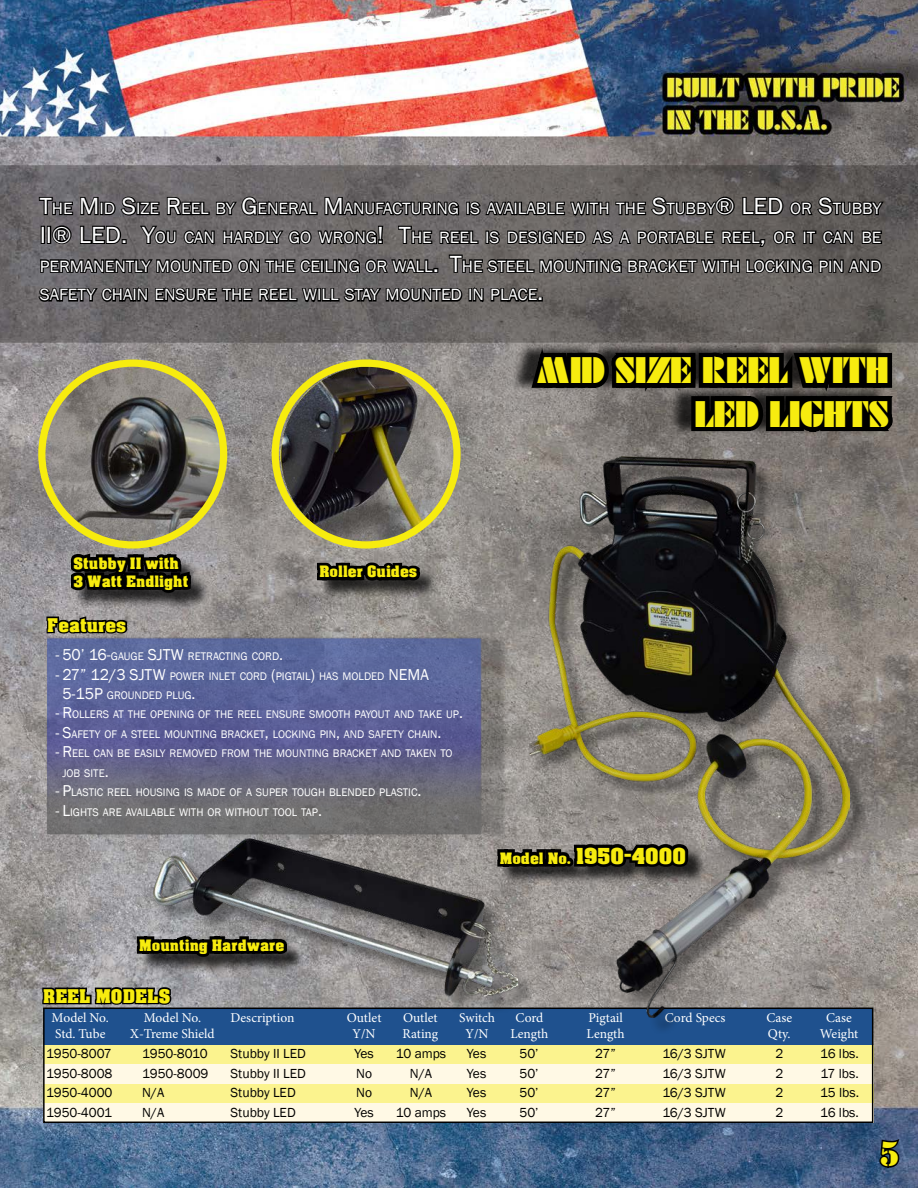
<style>
.page{position:relative;width:918px;height:1188px;background:#fff}
.page>*{position:absolute;margin:0;border:0;box-sizing:border-box;transform-origin:0 0}
.t1{font:36px/43.2px "Dayton";color:#f7ec0f;text-align:right}
.t2{font:36px "Stencil";color:#f7ec0f}
.t3{font:21px "Acme Font";color:#f7ec0f}
.Parts_Lists_Heading{font:18px "Acme Font";color:#f7ec0f}
.Description{font:16.8px/28.8px "Franklin Gothic";color:#fff;text-align:justify;scale:1.04 1}
.t4{font:15px "Acme Font";color:#f7ec0f}
.Stubby_2_Parts_Lists{font:13.5px "Franklin Gothic";color:#000}
.Stubby_2_Parts_Lists-2{font:13.5px "Minion Pro";color:#fff}
.Parts_Lists_Heading-2{font:13.5px "Minion Pro";color:#fff}
.Features{font:11.4px/19.5px "Franklin Gothic";color:#fff}
.s1{font-size:24px}
.s2{font-size:16.2px}
.s3{font-size:15px}
</style>
<div class="page">
<img style="left:0;top:0;width:918px;height:1188px">
<svg style="left:877px;top:1136px;width:25px;height:34px"></svg>
<svg style="left:37px;top:188px;width:849px;height:119px;background:#4d4a49"></svg>
<div style="left:510px;top:339px;width:376px;height:97px;background:#000;opacity:.75"></div>
<svg style="left:526px;top:331px;width:388px;height:123px;background:#454240"></svg>
<div style="left:45px;top:1009px;width:827px;height:36px;background:#1f518e"></div>
<div style="left:43px;top:1045px;width:830px;height:20px;background:#fbf38e"></div>
<div style="left:43px;top:1065px;width:830px;height:19px;background:#fff9e5"></div>
<div style="left:43px;top:1084px;width:830px;height:20px;background:#fbf38e"></div>
<div style="left:43px;top:1104px;width:830px;height:19px;background:#fff9e5"></div>
<div style="left:43px;top:1008px;width:830px;height:115px;border:2px solid #000"></div>
<img style="left:28px;top:636px;width:486px;height:211px">
<div style="left:532px;top:460px;width:335px;height:575px;background:#000;opacity:.4"></div>
<img style="left:529px;top:457px;width:320px;height:560px">
<div style="left:157px;top:841px;width:378px;height:174px;background:#000;opacity:.4"></div>
<img style="left:290px;top:838px;width:227px;height:159px">
<img style="left:42px;top:363px;width:182px;height:182px;border-radius:91px">
<div style="left:38px;top:360px;width:189px;height:189px;border:7px solid #f7ec0f;border-radius:50%"></div>
<div style="left:500px;top:847px;width:207px;height:38px;background:#000;opacity:.75"></div>
<svg style="left:492px;top:839px;width:199px;height:69px;background:#625f5c"></svg>
<div style="left:74px;top:556px;width:135px;height:55px;background:#000;opacity:.75"></div>
<svg style="left:45px;top:459px;width:149px;height:177px;background:#666359"></svg>
<div style="left:319px;top:566px;width:119px;height:33px;background:#000;opacity:.75"></div>
<svg style="left:314px;top:525px;width:110px;height:61px;background:#5e5b51"></svg>
<div style="left:140px;top:938px;width:165px;height:37px;background:#000;opacity:.75"></div>
<svg style="left:41px;top:823px;width:249px;height:196px;background:#76777c"></svg>
<img style="left:275px;top:363px;width:182px;height:182px;border-radius:91px">
<div style="left:272px;top:360px;width:189px;height:189px;border:7px solid #f7ec0f;border-radius:50%"></div>
<p class="Description" style="left:40px;top:194px;width:811px;text-indent:750px">OR <span class="s1">S</span>TUBBY <span class="s1">II® LED. Y</span>OU CAN HARDLY GO WRONG<span class="s1">! T</span>HE REEL IS DESIGNED AS A PORTABLE REEL<span class="s1">,</span> OR IT CAN BE PERMANENTLY MOUNTED ON THE CEILING OR WALL<span class="s1">. T</span>HE STEEL MOUNTING BRACKET WITH LOCKING PIN AND SAFETY CHAIN ENSURE THE REEL WILL STAY MOUNTED IN PLACE<span class="s1">.</span></p>
<p class="Description" style="left:40px;top:194px;width:689px"><span class="s1">T</span>HE <span class="s1">M</span> ID <span class="s1">S</span>IZE <span class="s1">R</span> EEL BY <span class="s1">G</span> ENERAL <span class="s1">M</span>ANUFACTURING IS AVAILABLE WITH THE <span class="s1">S</span>TUBBY<span class="s1">® LED</span></p>
<p class="t1" style="left:536px;top:348px;width:353px">MID SIZE REEL WITH<br>LED LIGHTS</p>
<p class="t4" style="left:73px;top:554px;width:107px">Stubby II with</p>
<p class="t4" style="left:73px;top:572px;width:116px">3 Watt Endlight</p>
<p class="t4" style="left:319px;top:562px;width:99px">Roller Guides</p>
<p class="Parts_Lists_Heading" style="left:47px;top:613px;width:81px">Features</p>
<p class="Features" style="left:56px;top:647px;width:229px"><span class="s2">- 50’ 16-</span>GAUGE <span class="s2">SJTW</span> RETRACTING CORD<span class="s2">.</span></p>
<p class="Features" style="left:62px;top:666px;width:337px;text-indent:-7px"><span class="s2">- 27” 12/3 SJTW</span> POWER INLET CORD <span class="s2">(</span>PIGTAIL<span class="s2">)</span> HAS MOLDED <span class="s2">NEMA<br>5-15P</span> GROUNDED PLUG<span class="s2">.</span></p>
<p class="Features" style="left:56px;top:705px;width:409px"><span class="s2">- R</span>OLLERS AT THE OPENING OF THE REEL ENSURE SMOOTH PAYOUT AND TAKE UP<span class="s2">.</span></p>
<p class="Features" style="left:56px;top:725px;width:387px"><span class="s2">- S</span>AFETY OF A STEEL MOUNTING BRACKET<span class="s2">,</span> LOCKING PIN<span class="s2">,</span> AND SAFETY CHAIN<span class="s2">.</span></p>
<p class="Features" style="left:62px;top:744px;width:392px;text-indent:-7px"><span class="s2">- R</span> EEL CAN BE EASILY REMOVED FROM THE MOUNTING BRACKET AND TAKEN TO<br>JOB SITE<span class="s2">.</span></p>
<p class="Features" style="left:56px;top:783px;width:367px"><span class="s2">- P</span>LASTIC REEL HOUSING IS MADE OF A SUPER TOUGH BLENDED PLASTIC<span class="s2">.</span></p>
<p class="Features" style="left:56px;top:802px;width:268px"><span class="s2">- L</span>IGHTS ARE AVAILABLE WITH OR WITHOUT TOOL TAP<span class="s2">.</span></p>
<p class="t4" style="left:139px;top:936px;width:147px">Mounting Hardware</p>
<p class="Parts_Lists_Heading" style="left:43px;top:984px;width:129px">REEL MODELS</p>
<p class="t3" style="left:500px;top:842px;width:188px"><span class="s3">Model No.</span> 1950-4000</p>
<p class="Parts_Lists_Heading-2" style="left:52px;top:1008px;width:59px">Model No.</p>
<p class="Parts_Lists_Heading-2" style="left:55px;top:1025px;width:52px">Std. Tube</p>
<p class="Parts_Lists_Heading-2" style="left:144px;top:1008px;width:59px">Model No.</p>
<p class="Parts_Lists_Heading-2" style="left:130px;top:1025px;width:86px">X-Treme Shield</p>
<p class="Parts_Lists_Heading-2" style="left:231px;top:1008px;width:65px">Description</p>
<p class="Parts_Lists_Heading-2" style="left:347px;top:1008px;width:36px">Outlet</p>
<p class="Stubby_2_Parts_Lists-2" style="left:353px;top:1025px;width:25px">Y/N</p>
<p class="Parts_Lists_Heading-2" style="left:403px;top:1008px;width:36px">Outlet</p>
<p class="Stubby_2_Parts_Lists-2" style="left:403px;top:1025px;width:37px">Rating</p>
<p class="Stubby_2_Parts_Lists-2" style="left:459px;top:1008px;width:37px">Switch</p>
<p class="Stubby_2_Parts_Lists-2" style="left:466px;top:1025px;width:25px">Y/N</p>
<p class="Stubby_2_Parts_Lists-2" style="left:516px;top:1008px;width:29px">Cord</p>
<p class="Stubby_2_Parts_Lists-2" style="left:510px;top:1025px;width:40px">Length</p>
<p class="Stubby_2_Parts_Lists-2" style="left:588px;top:1008px;width:36px">Pigtail</p>
<p class="Stubby_2_Parts_Lists-2" style="left:587px;top:1025px;width:40px">Length</p>
<p class="Stubby_2_Parts_Lists-2" style="left:665px;top:1008px;width:62px">Cord Specs</p>
<p class="Stubby_2_Parts_Lists-2" style="left:766px;top:1008px;width:27px">Case</p>
<p class="Stubby_2_Parts_Lists-2" style="left:768px;top:1025px;width:24px">Qty.</p>
<p class="Stubby_2_Parts_Lists-2" style="left:826px;top:1008px;width:27px">Case</p>
<p class="Stubby_2_Parts_Lists-2" style="left:820px;top:1025px;width:40px">Weight</p>
<p class="Stubby_2_Parts_Lists" style="left:46px;top:1045px;width:67px">1950-8007</p>
<p class="Stubby_2_Parts_Lists" style="left:142px;top:1045px;width:67px">1950-8010</p>
<p class="Stubby_2_Parts_Lists" style="left:231px;top:1045px;width:77px">Stubby II LED</p>
<p class="Stubby_2_Parts_Lists" style="left:354px;top:1045px;width:21px">Yes</p>
<p class="Stubby_2_Parts_Lists" style="left:396px;top:1045px;width:52px">10 amps</p>
<p class="Stubby_2_Parts_Lists" style="left:467px;top:1045px;width:21px">Yes</p>
<p class="Stubby_2_Parts_Lists" style="left:519px;top:1045px;width:21px">50’</p>
<p class="Stubby_2_Parts_Lists" style="left:595px;top:1045px;width:22px">27”</p>
<p class="Stubby_2_Parts_Lists" style="left:662px;top:1045px;width:65px">16/3 SJTW</p>
<p class="Stubby_2_Parts_Lists" style="left:776px;top:1045px;width:9px">2</p>
<p class="Stubby_2_Parts_Lists" style="left:820px;top:1045px;width:40px">16 lbs.</p>
<p class="Stubby_2_Parts_Lists" style="left:46px;top:1065px;width:68px">1950-8008</p>
<p class="Stubby_2_Parts_Lists" style="left:142px;top:1065px;width:68px">1950-8009</p>
<p class="Stubby_2_Parts_Lists" style="left:231px;top:1065px;width:77px">Stubby II LED</p>
<p class="Stubby_2_Parts_Lists" style="left:356px;top:1065px;width:17px">No</p>
<p class="Stubby_2_Parts_Lists" style="left:410px;top:1065px;width:24px">N/A</p>
<p class="Stubby_2_Parts_Lists" style="left:467px;top:1065px;width:21px">Yes</p>
<p class="Stubby_2_Parts_Lists" style="left:519px;top:1065px;width:21px">50’</p>
<p class="Stubby_2_Parts_Lists" style="left:595px;top:1065px;width:22px">27”</p>
<p class="Stubby_2_Parts_Lists" style="left:662px;top:1065px;width:65px">16/3 SJTW</p>
<p class="Stubby_2_Parts_Lists" style="left:776px;top:1065px;width:9px">2</p>
<p class="Stubby_2_Parts_Lists" style="left:820px;top:1065px;width:40px">17 lbs.</p>
<p class="Stubby_2_Parts_Lists" style="left:46px;top:1084px;width:68px">1950-4000</p>
<p class="Stubby_2_Parts_Lists" style="left:142px;top:1084px;width:24px">N/A</p>
<p class="Stubby_2_Parts_Lists" style="left:231px;top:1084px;width:67px">Stubby LED</p>
<p class="Stubby_2_Parts_Lists" style="left:356px;top:1084px;width:17px">No</p>
<p class="Stubby_2_Parts_Lists" style="left:410px;top:1084px;width:24px">N/A</p>
<p class="Stubby_2_Parts_Lists" style="left:467px;top:1084px;width:21px">Yes</p>
<p class="Stubby_2_Parts_Lists" style="left:519px;top:1084px;width:21px">50’</p>
<p class="Stubby_2_Parts_Lists" style="left:595px;top:1084px;width:22px">27”</p>
<p class="Stubby_2_Parts_Lists" style="left:662px;top:1084px;width:65px">16/3 SJTW</p>
<p class="Stubby_2_Parts_Lists" style="left:776px;top:1084px;width:9px">2</p>
<p class="Stubby_2_Parts_Lists" style="left:820px;top:1084px;width:41px">15 lbs.</p>
<p class="Stubby_2_Parts_Lists" style="left:46px;top:1104px;width:68px">1950-4001</p>
<p class="Stubby_2_Parts_Lists" style="left:142px;top:1104px;width:24px">N/A</p>
<p class="Stubby_2_Parts_Lists" style="left:231px;top:1104px;width:67px">Stubby LED</p>
<p class="Stubby_2_Parts_Lists" style="left:354px;top:1104px;width:21px">Yes</p>
<p class="Stubby_2_Parts_Lists" style="left:396px;top:1104px;width:52px">10 amps</p>
<p class="Stubby_2_Parts_Lists" style="left:467px;top:1104px;width:21px">Yes</p>
<p class="Stubby_2_Parts_Lists" style="left:519px;top:1104px;width:21px">50’</p>
<p class="Stubby_2_Parts_Lists" style="left:595px;top:1104px;width:22px">27”</p>
<p class="Stubby_2_Parts_Lists" style="left:662px;top:1104px;width:65px">16/3 SJTW</p>
<p class="Stubby_2_Parts_Lists" style="left:776px;top:1104px;width:9px">2</p>
<p class="Stubby_2_Parts_Lists" style="left:820px;top:1104px;width:40px">16 lbs.</p>
<p class="t2" style="left:879px;top:1133px;width:22px">5</p>
</div>
